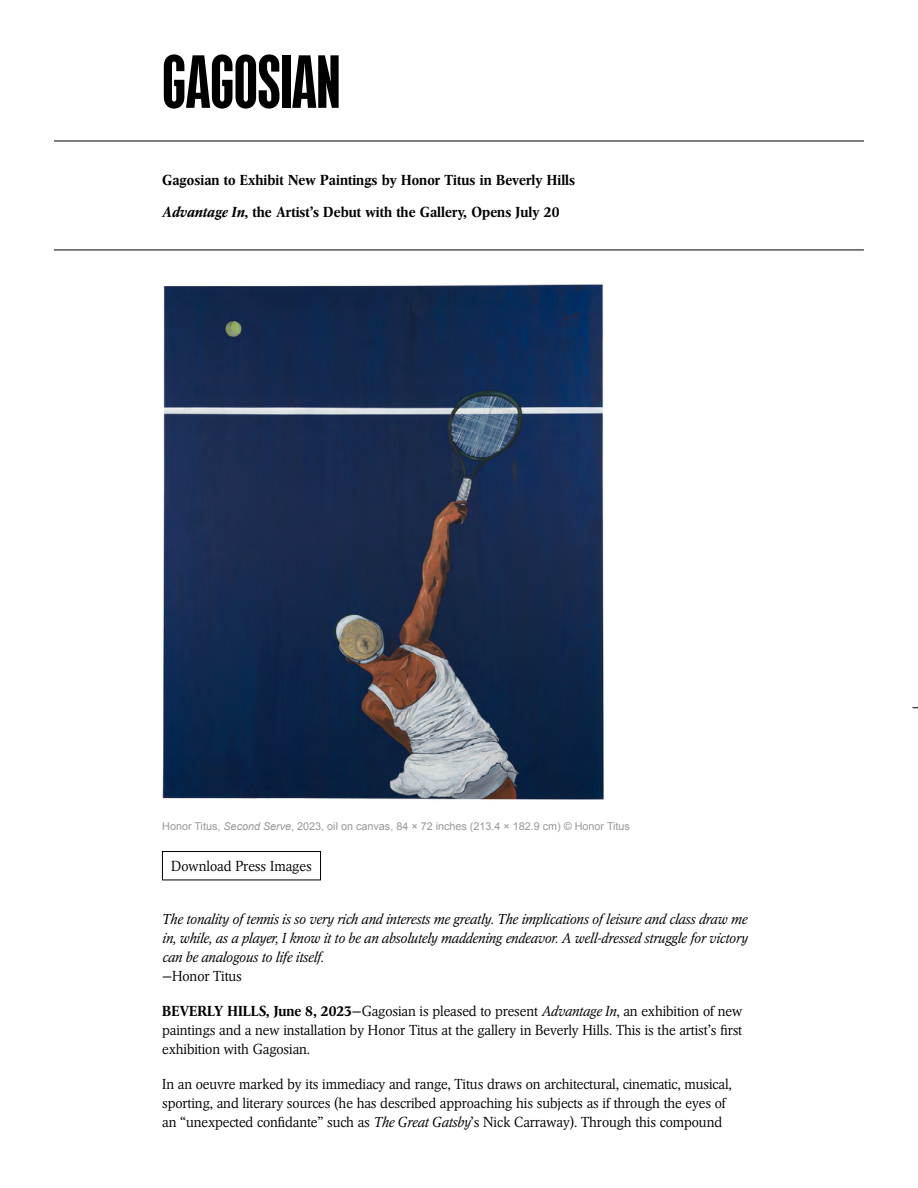
<style>
.page{position:relative;width:918px;height:1188px;background:#fff}
.page>*{position:absolute;margin:0;border:0;box-sizing:border-box;transform-origin:0 0}
.t1{font:75px "GAGOSIANHEADLINE";color:#000}
.t2{font:300 14.4px/19px "Arena New BQ";letter-spacing:-.005em;color:#000;text-align:justify}
.t3{font:italic 300 14.4px/19px "Arena New BQ";letter-spacing:-.005em;color:#000;text-align:justify}
.t4{font:500 14.4px "Arena New BQ";letter-spacing:.005em;color:#000}
.t5{font:10.8px "Arial";color:#989899}
.s1{font-style:italic}
.s2{font-weight:500}
</style>
<div class="page">
<hr style="left:54px;top:141px;width:810px;height:1px;background:#000">
<img style="left:162px;top:284px;width:442px;height:516px">
<hr style="left:54px;top:250px;width:810px;height:1px;background:#000">
<div style="left:162px;top:851px;width:159px;height:29px;border:1px solid #000"></div>
<h1 class="t1" style="left:162px;top:50px;width:180px">GAGOSIAN</h1>
<p class="t4" style="left:162px;top:171px;width:414px">Gagosian to Exhibit New Paintings by Honor Titus in Beverly Hills</p>
<p class="t4" style="left:162px;top:203px;width:399px"><span class="s1">Advantage In</span>, the Artist’s Debut with the Gallery, Opens July 20</p>
<p class="t5" style="left:162px;top:819px;width:469px">Honor Titus, <span class="s1">Second Serve</span>, 2023, oil on canvas, 84 × 72 inches (213.4 × 182.9 cm) © Honor Titus</p>
<p class="t2" style="left:171px;top:857px;width:142px">Download Press Images</p>
<p class="t3" style="left:162px;top:910px;width:587px">The tonality of tennis is so very rich and interests me greatly. The implications of leisure and class draw me in, while, as a player, I know it to be an absolutely maddening endeavor. A well-dressed struggle for victory can be analogous to life itself.</p>
<p class="t2" style="left:162px;top:967px;width:81px">—Honor Titus</p>
<p class="t2" style="left:162px;top:1002px;width:581px"><span class="s2">BEVERLY HILLS, June 8, 2023</span>—Gagosian is pleased to present <span class="s1">Advantage In</span>, an exhibition of new paintings and a new installation by Honor Titus at the gallery in Beverly Hills. This is the artist’s first exhibition with Gagosian.</p>
<p class="t2" style="left:162px;top:1075px;width:571px;text-align:left">In an oeuvre marked by its immediacy and range, Titus draws on architectural, cinematic, musical, sporting, and literary sources (he has described approaching his subjects as if through the eyes of an “unexpected confidante” such as <span class="s1">The Great Gatsby</span>’s Nick Carraway). Through this compound</p>
</div>
